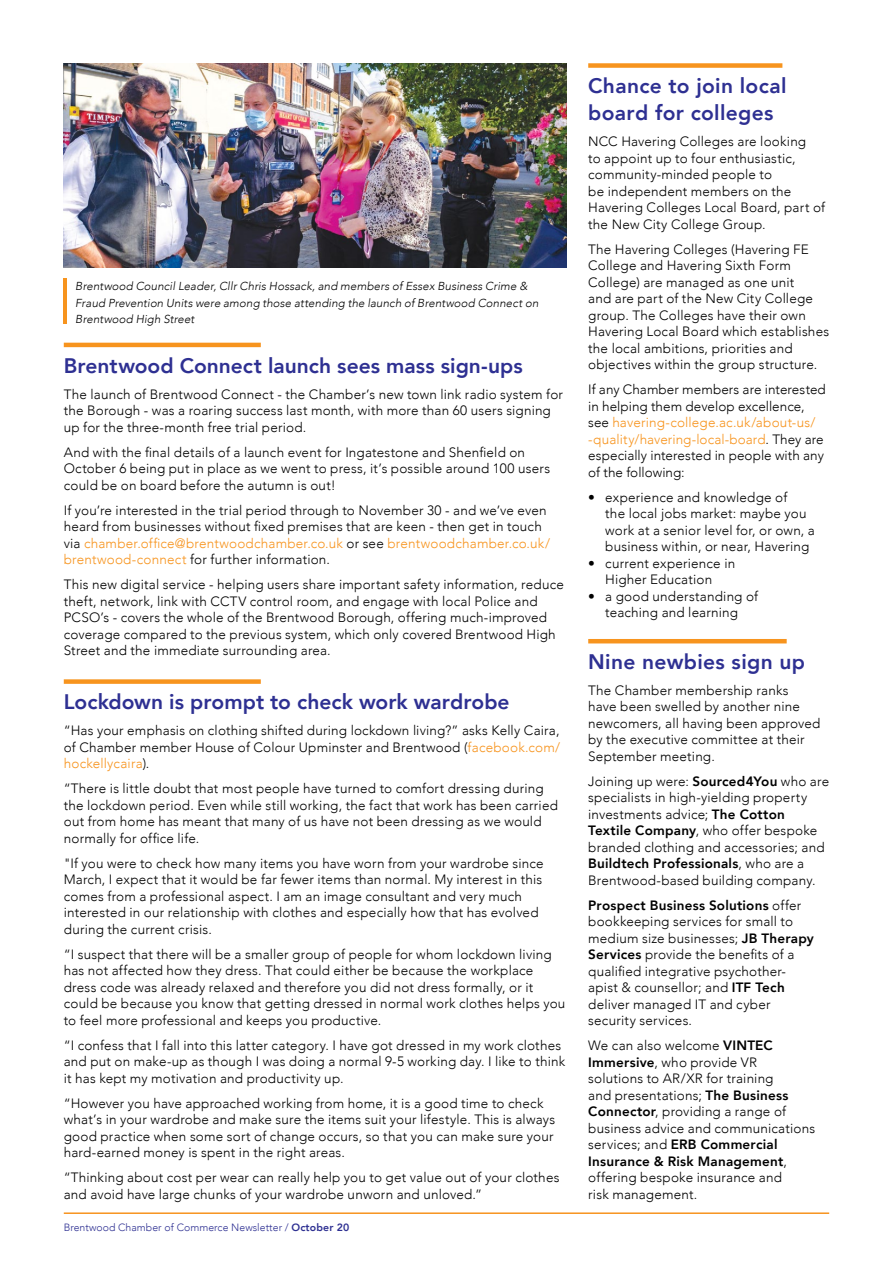
<style>
.page{position:relative;width:893px;height:1263px;background:#fff}
.page>*{position:absolute;margin:0;border:0;box-sizing:border-box;transform-origin:0 0}
.t1{font:800 21px/27px "Avenir";letter-spacing:.005em;color:#2e3092}
.t2{font:300 13.5px/16.5px "Avenir";letter-spacing:.015em;color:#000}
.t3{font:italic 300 11.55px/16.5px "Avenir";letter-spacing:.01em;color:#000}
.t4{font:300 10.5px "Avenir";letter-spacing:.005em;color:#2e3092}
.s1{color:#f7941e}
.s2{font-weight:800}
</style>
<div class="page">
<hr style="left:64px;top:343px;width:197px;height:4px;background:#f7941e">
<div style="left:64px;top:679px;width:197px;height:5px;background:#f7941e"></div>
<hr style="left:64px;top:279px;width:3px;height:45px;background:#f7941e">
<div style="left:588px;top:63px;width:194px;height:5px;background:#f7941e"></div>
<hr style="left:588px;top:639px;width:199px;height:4px;background:#f7941e">
<hr style="left:64px;top:1212px;width:765px;height:2px;background:#f7941e">
<img style="left:64px;top:64px;width:503px;height:204px">
<p class="t3" style="left:75px;top:278px;width:465px">Brentwood Council Leader, Cllr Chris Hossack, and members of Essex Business Crime &amp;<br>Fraud Prevention Units were among those attending the launch of Brentwood Connect on<br>Brentwood High Street</p>
<h1 class="t1" style="left:64px;top:352px;width:461px">Brentwood Connect launch sees mass sign-ups</h1>
<p class="t2" style="left:64px;top:386px;width:501px">The launch of Brentwood Connect - the Chamber’s new town link radio system for the Borough - was a roaring success last month, with more than 60 users signing up for the three-month free trial period.</p>
<p class="t2" style="left:64px;top:444px;width:488px">And with the final details of a launch event for Ingatestone and Shenfield on<br>October 6 being put in place as we went to press, it’s possible around 100 users could be on board before the autumn is out!</p>
<p class="t2" style="left:64px;top:502px;width:488px">If you’re interested in the trial period through to November 30 - and we’ve even heard from businesses without fixed premises that are keen - then get in touch via <span class="s1">chamber.office@brentwoodchamber.co.uk</span> or see <span class="s1">brentwoodchamber.co.uk/ brentwood-connect</span> for further information.</p>
<p class="t2" style="left:64px;top:576px;width:502px">This new digital service - helping users share important safety information, reduce theft, network, link with CCTV control room, and engage with local Police and PCSO’s - covers the whole of the Brentwood Borough, offering much-improved coverage compared to the previous system, which only covered Brentwood High Street and the immediate surrounding area.</p>
<h1 class="t1" style="left:64px;top:688px;width:447px">Lockdown is prompt to check work wardrobe</h1>
<p class="t2" style="left:64px;top:722px;width:498px;text-align:justify">“Has your emphasis on clothing shifted during lockdown living?” asks Kelly Caira, of Chamber member House of Colour Upminster and Brentwood (<span class="s1">facebook.com/ hockellycaira</span>).</p>
<p class="t2" style="left:64px;top:780px;width:496px">“There is little doubt that most people have turned to comfort dressing during the lockdown period. Even while still working, the fact that work has been carried out from home has meant that many of us have not been dressing as we would normally for office life.</p>
<p class="t2" style="left:64px;top:855px;width:481px">"If you were to check how many items you have worn from your wardrobe since March, I expect that it would be far fewer items than normal. My interest in this comes from a professional aspect. I am an image consultant and very much interested in our relationship with clothes and especially how that has evolved during the current crisis.</p>
<p class="t2" style="left:64px;top:946px;width:503px">“I suspect that there will be a smaller group of people for whom lockdown living has not affected how they dress. That could either be because the workplace dress code was already relaxed and therefore you did not dress formally, or it could be because you know that getting dressed in normal work clothes helps you to feel more professional and keeps you productive.</p>
<p class="t2" style="left:64px;top:1037px;width:503px">“I confess that I fall into this latter category. I have got dressed in my work clothes and put on make-up as though I was doing a normal 9-5 working day. I like to think it has kept my motivation and productivity up.</p>
<p class="t2" style="left:64px;top:1095px;width:493px">“However you have approached working from home, it is a good time to check what’s in your wardrobe and make sure the items suit your lifestyle. This is always good practice when some sort of change occurs, so that you can make sure your hard-earned money is spent in the right areas.</p>
<p class="t2" style="left:64px;top:1169px;width:497px">“Thinking about cost per wear can really help you to get value out of your clothes and avoid have large chunks of your wardrobe unworn and unloved.”</p>
<p class="t4" style="left:64px;top:1221px;width:287px">Brentwood Chamber of Commerce Newsletter / <span class="s2">October 20</span></p>
<h1 class="t1" style="left:588px;top:73px;width:200px">Chance to join local board for colleges</h1>
<p class="t2" style="left:588px;top:133px;width:238px">NCC Havering Colleges are looking<br>to appoint up to four enthusiastic, community-minded people to<br>be independent members on the<br>Havering Colleges Local Board, part of the New City College Group.</p>
<p class="t2" style="left:588px;top:241px;width:242px">The Havering Colleges (Havering FE College and Havering Sixth Form College) are managed as one unit<br>and are part of the New City College group. The Colleges have their own Havering Local Board which establishes the local ambitions, priorities and objectives within the group structure.</p>
<p class="t2" style="left:588px;top:381px;width:239px">If any Chamber members are interested in helping them develop excellence, see <span class="s1">havering-college.ac.uk/about-us/ -quality/havering-local-board</span>. They are especially interested in people with any of the following:</p>
<p class="t2" style="left:605px;top:489px;width:211px;text-indent:-17px">• experience and knowledge of<br>the local jobs market: maybe you work at a senior level for, or own, a business within, or near, Havering</p>
<p class="t2" style="left:588px;top:555px;width:148px;text-align:center">• current experience in<br>Higher Education</p>
<p class="t2" style="left:588px;top:588px;width:171px;text-align:center">• a good understanding of teaching and learning</p>
<h1 class="t1" style="left:588px;top:648px;width:218px">Nine newbies sign up</h1>
<p class="t2" style="left:588px;top:682px;width:234px">The Chamber membership ranks have been swelled by another nine newcomers, all having been approved by the executive committee at their<br>September meeting.</p>
<p class="t2" style="left:588px;top:773px;width:242px">Joining up were: <span class="s2">Sourced4You</span> who are specialists in high-yielding property investments advice; <span class="s2">The Cotton Textile Company</span>, who offer bespoke branded clothing and accessories; and <span class="s2">Buildtech Professionals</span>, who are a Brentwood-based building company.</p>
<p class="t2" style="left:588px;top:897px;width:227px"><span class="s2">Prospect Business Solutions</span> offer bookkeeping services for small to medium size businesses; <span class="s2">JB Therapy<br>Services</span> provide the benefits of a qualified integrative psychother&shy;apist &amp; counsellor; and <span class="s2">ITF Tech </span>deliver managed IT and cyber security services.</p>
<p class="t2" style="left:588px;top:1037px;width:228px">We can also welcome <span class="s2">VINTEC<br>Immersive</span>, who provide VR solutions to AR/XR for training<br>and presentations; <span class="s2">The Business<br>Connector</span>, providing a range of business advice and communications services; and <span class="s2">ERB Commercial<br>Insurance &amp; Risk Management</span>, offering bespoke insurance and<br>risk management.</p>
</div>
